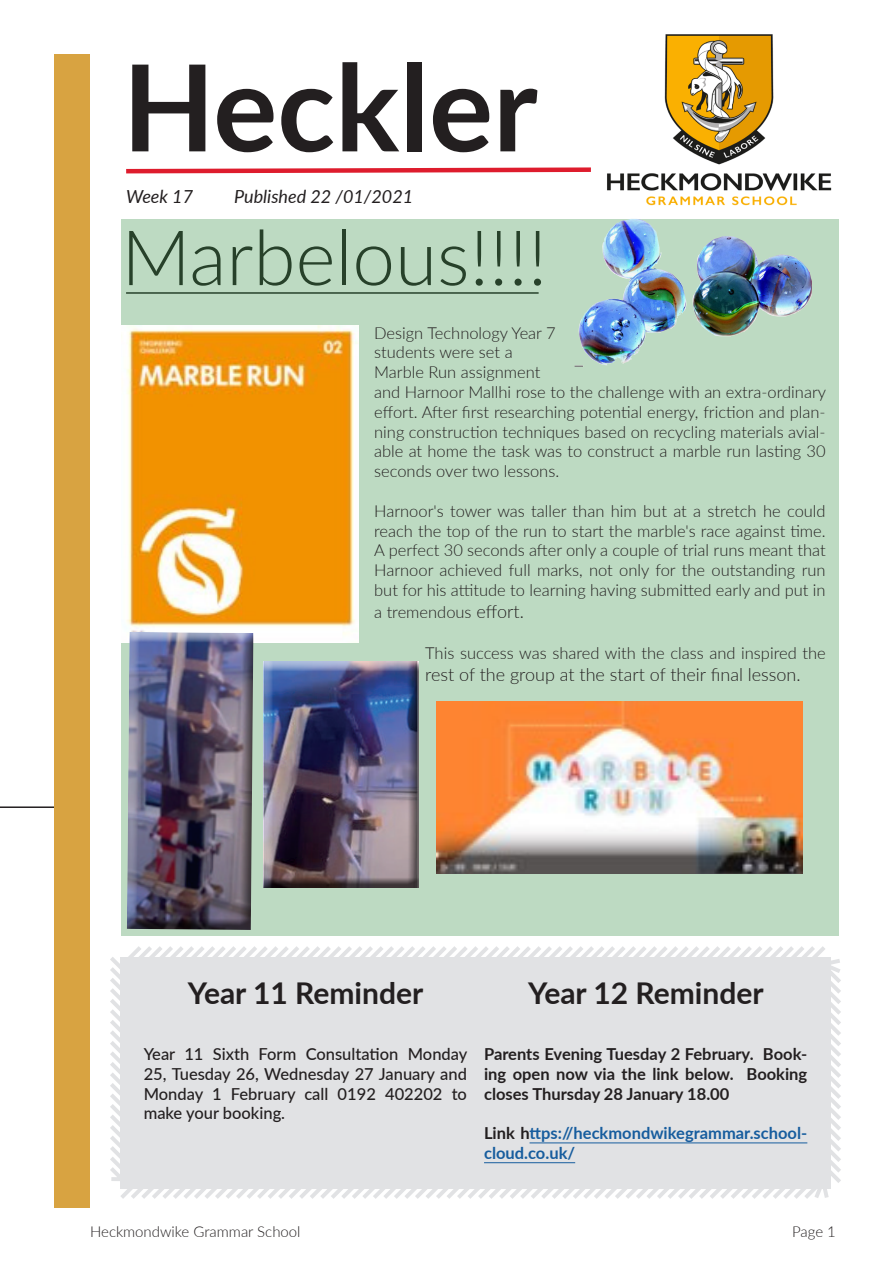
<style>
.page{position:relative;width:893px;height:1263px;background:#fff}
.page>*{position:absolute;margin:0;border:0;box-sizing:border-box;transform-origin:0 0}
.t1{font:700 120px "Lato";color:#231f20}
.t2{font:300 76.5px "Lato";color:#231f20}
.t3{font:700 30px "Lato";color:#231f20}
.t4{font:300 18px "Lato";color:#231f20}
.t5{font:italic 18px "Lato";color:#231f20}
.t6{font:300 16.5px/19.8px "Lato";color:#231f20;text-align:justify}
.t7{font:500 16.5px/19.8px "Lato";color:#231f20;text-align:justify}
.t8{font:700 16.5px/19.8px "Lato";color:#231f20;text-align:justify}
.t9{font:700 16.5px/19.8px "Lato";color:#175d9e}
.t10{font:300 15px "Lato";color:#231f20}
.s1{font-size:18px}
.s2{color:#231f20}
</style>
<div class="page">
<img style="left:607px;top:34px;width:225px;height:172px">
<div style="left:110px;top:946px;width:731px;height:253px;background:#e1e2e4"></div>
<svg style="left:126px;top:167px;width:465px;height:7px"></svg>
<hr style="left:0;top:806px;width:55px;height:2px;background:#231f20">
<div style="left:55px;top:55px;width:35px;height:1153px;background:#d8a341"></div>
<div style="left:121px;top:219px;width:717px;height:716px;background:#bddac2"></div>
<img style="left:121px;top:326px;width:238px;height:316px">
<div style="left:261px;top:661px;width:158px;height:234px;background:#231f20;opacity:.75"></div>
<img style="left:126px;top:629px;width:128px;height:301px">
<img style="left:578px;top:219px;width:109px;height:146px">
<img style="left:437px;top:701px;width:366px;height:173px">
<p class="t1" style="left:123px;top:19px;width:417px">Heckler</p>
<p class="t5" style="left:126px;top:183px;width:69px">Week 17</p>
<p class="t5" style="left:234px;top:183px;width:181px">Published 22 /01/2021</p>
<p class="t2" style="left:121px;top:204px;width:427px">Marbelous!!!!</p>
<p class="t6" style="left:374px;top:322px;width:183px">Design Technology Year 7</p>
<p class="t6" style="left:374px;top:342px;width:140px">students were set a</p>
<p class="t6" style="left:374px;top:362px;width:168px">Marble Run assignment</p>
<p class="t6" style="left:374px;top:382px;width:453px">and Harnoor Mallhi rose to the challenge with an extra-ordinary effort. After first researching potential energy, friction and plan&shy;ning construction techniques based on recycling materials avial&shy;able at home the task was to construct a marble run lasting 30 seconds over two lessons.</p>
<p class="t6" style="left:374px;top:500px;width:453px">Harnoor's tower was taller than him but at a stretch he could reach the top of the run to start the marble's race against time.<br>A perfect 30 seconds after only a couple of trial runs meant that Harnoor achieved full marks, not only for the outstanding run but for his attitude to learning having submitted early and put in</p>
<p class="t6" style="left:374px;top:601px;width:151px">a tremendous <span class="s1">effort.</span></p>
<p class="t6" style="left:425px;top:643px;width:402px">This success was shared with the class and inspired the</p>
<p class="t4" style="left:425px;top:662px;width:377px">rest of the group at the start of their final lesson.</p>
<p class="t3" style="left:188px;top:971px;width:237px">Year 11 Reminder</p>
<p class="t3" style="left:528px;top:971px;width:237px">Year 12 Reminder</p>
<p class="t7" style="left:144px;top:1043px;width:325px">Year 11 Sixth Form Consultation Monday 25, Tuesday 26, Wednesday 27 January and Monday 1 February call 0192 402202 to make your booking.</p>
<p class="t8" style="left:484px;top:1043px;width:325px">Parents Evening Tuesday 2 February. Book&shy;ing open now via the link below. Booking closes Thursday 28 January 18.00</p>
<p class="t9" style="left:484px;top:1122px;width:325px"><span class="s2">Link h</span>ttps://heckmondwikegrammar.school&shy;cloud.co.uk/</p>
<p class="t10" style="left:90px;top:1221px;width:212px">Heckmondwike Grammar School</p>
<p class="t10" style="left:792px;top:1221px;width:45px">Page 1</p>
</div>
